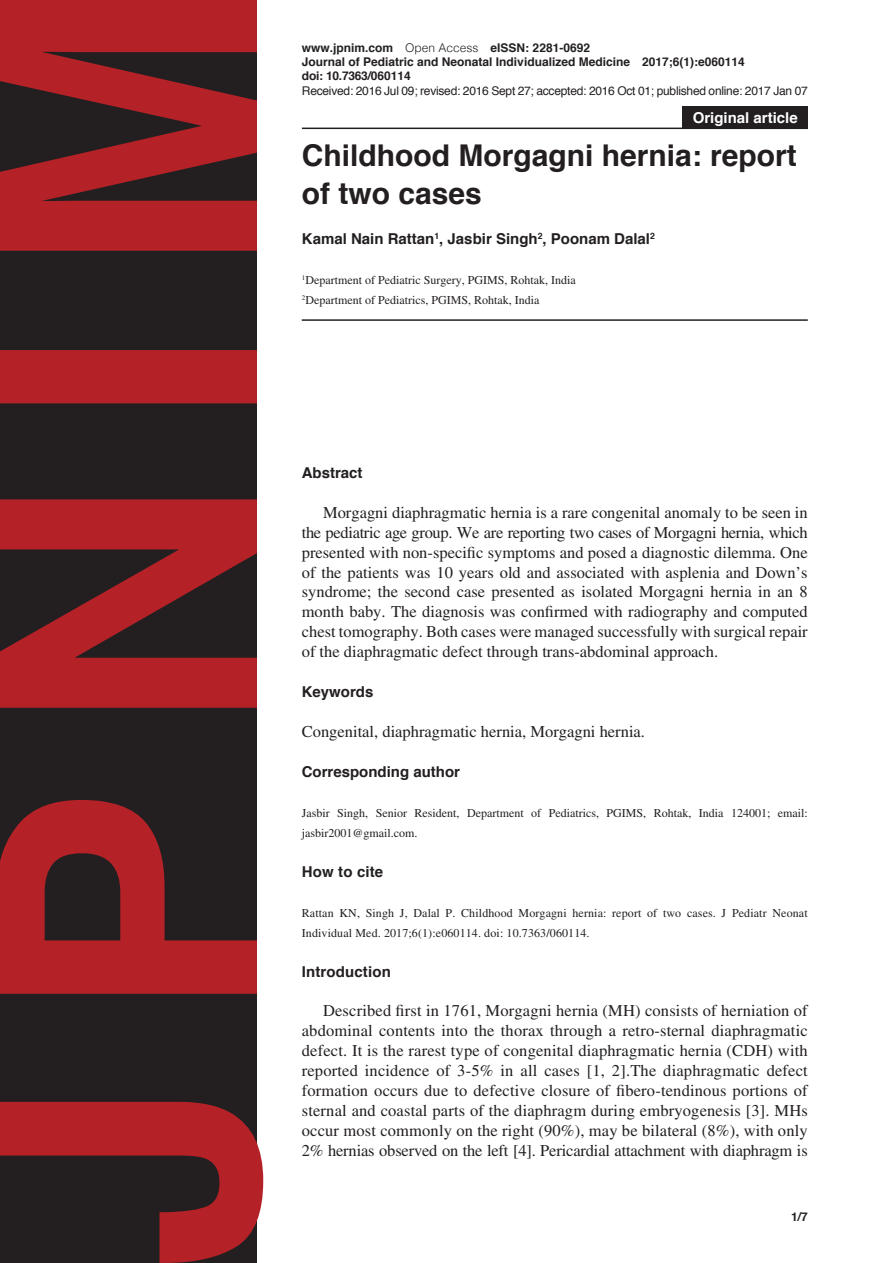
<style>
.page{position:relative;width:893px;height:1263px;background:#fff}
.page>*{position:absolute;margin:0;border:0;box-sizing:border-box;transform-origin:0 0}
.Heading1{font:700 30px/38.2px "Helvetica";color:#231f20}
.Body1{font:16.5px/20px "Times LT Std";letter-spacing:-.005em;color:#231f20;text-align:justify}
.Body2{font:16.5px "Times LT Std";color:#231f20}
.Heading2{font:700 15px "Helvetica";color:#231f20}
.Article_Description{font:700 15px "Helvetica";color:#fff}
.Body3{font:12px/20px "Times LT Std";color:#231f20}
.Footer_Right{font:700 12px "Helvetica";color:#231f20}
.Footer_Right-2{font:12px "Helvetica";letter-spacing:-.02em;color:#231f20}
.Footer_Right-3{font:700 12px "Helvetica";letter-spacing:-.02em;color:#231f20}
.Page_Right{font:700 12px "Helvetica";color:#231f20}
.s1{font-weight:300}
</style>
<div class="page">
<svg style="left:0;top:0;width:263px;height:1263px;background:#652427"></svg>
<hr style="left:302px;top:128px;width:506px;height:1px;background:#231f20">
<hr style="left:302px;top:319px;width:506px;height:2px;background:#231f20">
<div style="left:682px;top:106px;width:126px;height:22px;background:#231f20"></div>
<p class="Footer_Right" style="left:302px;top:38px;width:290px">www.jpnim.com <span class="s1">Open Access</span> eISSN: 2281-0692</p>
<p class="Footer_Right" style="left:302px;top:52px;width:444px">Journal of Pediatric and Neonatal Individualized Medicine 2017;6(1):e060114</p>
<p class="Footer_Right-3" style="left:302px;top:66px;width:110px">doi: 10.7363/060114</p>
<p class="Footer_Right-2" style="left:302px;top:81px;width:507px">Received: 2016 Jul 09; revised: 2016 Sept 27; accepted: 2016 Oct 01; published online: 2017 Jan 07</p>
<p class="Article_Description" style="left:693px;top:106px;width:107px">Original article</p>
<p class="Heading1" style="left:302px;top:136px;width:497px">Childhood Morgagni hernia: report of two cases</p>
<p class="Heading2" style="left:302px;top:227px;width:355px">Kamal Nain Rattan<sup>1</sup>, Jasbir Singh<sup>2</sup>, Poonam Dalal<sup>2</sup></p>
<p class="Body3" style="left:302px;top:270px;width:275px"><sup>1</sup>Department of Pediatric Surgery, PGIMS, Rohtak, India</p>
<p class="Body3" style="left:302px;top:290px;width:239px"><sup>2</sup>Department of Pediatrics, PGIMS, Rohtak, India</p>
<p class="Heading2" style="left:302px;top:460px;width:62px">Abstract</p>
<p class="Body1" style="left:302px;top:502px;width:507px;text-indent:21px">Morgagni diaphragmatic hernia is a rare congenital anomaly to be seen in the pediatric age group. We are reporting two cases of Morgagni hernia, which presented with non-specific symptoms and posed a diagnostic dilemma. One of the patients was 10 years old and associated with asplenia and Down’s syndrome; the second case presented as isolated Morgagni hernia in an 8 month baby. The diagnosis was confirmed with radiography and computed chest tomography. Both cases were managed successfully with surgical repair of the diaphragmatic defect through trans-abdominal approach.</p>
<p class="Heading2" style="left:302px;top:680px;width:73px">Keywords</p>
<p class="Body2" style="left:302px;top:722px;width:345px">Congenital, diaphragmatic hernia, Morgagni hernia.</p>
<p class="Heading2" style="left:302px;top:760px;width:160px">Corresponding author</p>
<p class="Body3" style="left:302px;top:803px;width:508px">Jasbir Singh, Senior Resident, Department of Pediatrics, PGIMS, Rohtak, India 124001; email: jasbir2001@gmail.com.</p>
<p class="Heading2" style="left:302px;top:859px;width:83px">How to cite</p>
<p class="Body3" style="left:302px;top:903px;width:507px">Rattan KN, Singh J, Dalal P. Childhood Morgagni hernia: report of two cases. J Pediatr Neonat<br>Individual Med. 2017;6(1):e060114. doi: 10.7363/060114.</p>
<p class="Heading2" style="left:302px;top:959px;width:91px">Introduction</p>
<p class="Body1" style="left:302px;top:1001px;width:508px;text-indent:21px">Described first in 1761, Morgagni hernia (MH) consists of herniation of abdominal contents into the thorax through a retro-sternal diaphragmatic defect. It is the rarest type of congenital diaphragmatic hernia (CDH) with reported incidence of 3-5% in all cases [1, 2].The diaphragmatic defect formation occurs due to defective closure of fibero-tendinous portions of sternal and coastal parts of the diaphragm during embryogenesis [3]. MHs occur most commonly on the right (90%), may be bilateral (8%), with only 2% hernias observed on the left [4]. Pericardial attachment with diaphragm is</p>
<p class="Page_Right" style="left:791px;top:1207px;width:18px">1/7</p>
</div>
